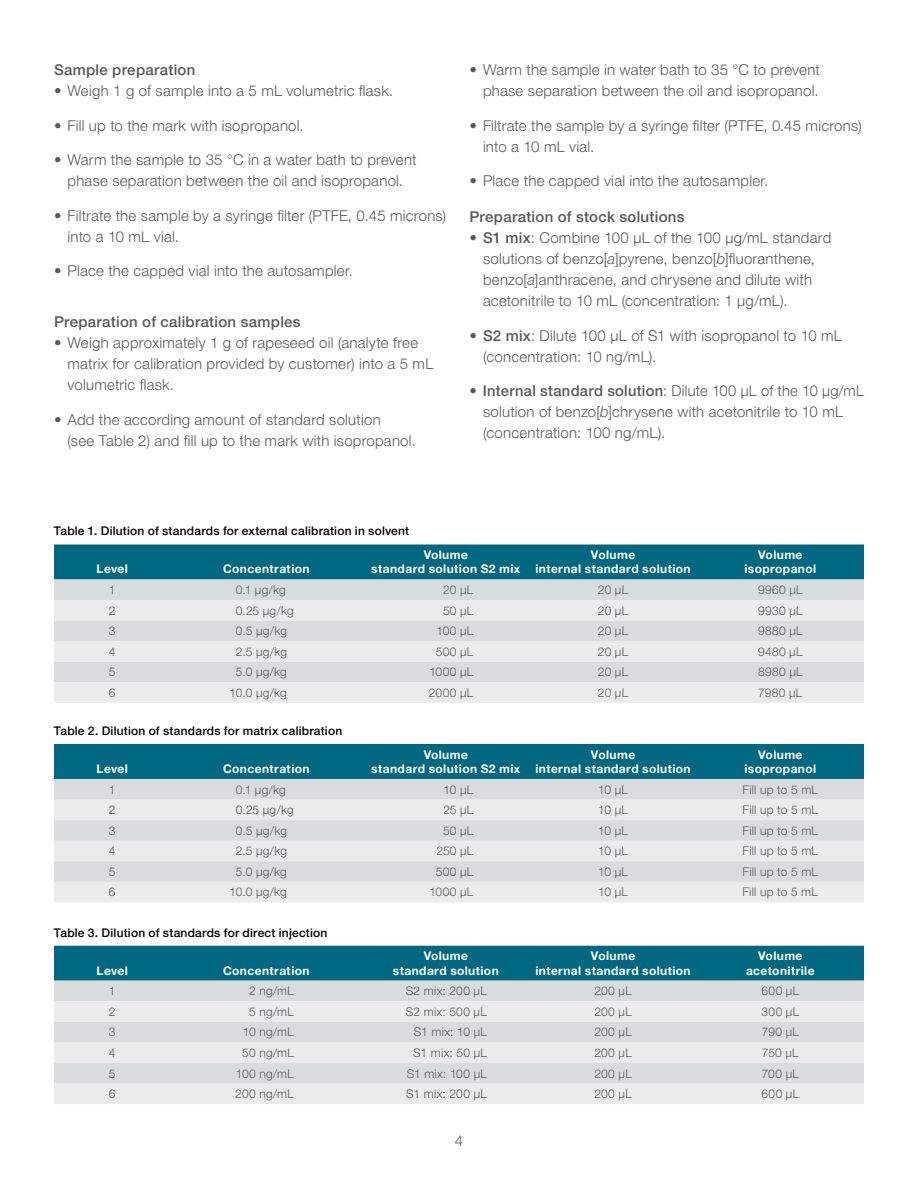
<style>
.page{position:relative;width:918px;height:1188px;background:#fff}
.page>*{position:absolute;margin:0;border:0;box-sizing:border-box;transform-origin:0 0}
.t1{font:300 15px/21px "Helvetica Neue LTW1 G";letter-spacing:.015em;color:#58595b}
.t2{font:500 15px "Helvetica Neue LTW1 G";letter-spacing:.02em;color:#58595b}
.t3{font:300 12px "Helvetica Neue LTW1 G";letter-spacing:.025em;color:#58595b}
.t4{font:700 12px/14.4px "Helvetica Neue LTW1 G";letter-spacing:.035em;color:#fff;text-align:center}
.t5{font:500 12px "Helvetica Neue LTW1 G";letter-spacing:.02em;color:#000}
.s1{font-weight:500}
.s2{font-style:italic}
</style>
<div class="page">
<svg style="left:54px;top:544px;width:810px;height:56px;background:#5394a3"></svg>
<div style="left:54px;top:600px;width:810px;height:21px;background:#ebebec"></div>
<svg style="left:54px;top:621px;width:810px;height:61px;background:#dfe0e1"></svg>
<div style="left:54px;top:682px;width:810px;height:21px;background:#ebebec"></div>
<svg style="left:54px;top:744px;width:810px;height:56px;background:#5293a2"></svg>
<div style="left:54px;top:800px;width:810px;height:20px;background:#ebebec"></div>
<svg style="left:54px;top:820px;width:810px;height:62px;background:#dfe0e1"></svg>
<div style="left:54px;top:882px;width:810px;height:20px;background:#ebebec"></div>
<svg style="left:54px;top:946px;width:810px;height:55px;background:#5193a2"></svg>
<div style="left:54px;top:1001px;width:810px;height:21px;background:#ebebec"></div>
<svg style="left:54px;top:1022px;width:810px;height:62px;background:#dfe0e1"></svg>
<div style="left:54px;top:1084px;width:810px;height:20px;background:#ebebec"></div>
<p class="t2" style="left:54px;top:61px;width:143px">Sample preparation</p>
<p class="t1" style="left:54px;top:80px;width:341px">• Weigh 1 g of sample into a 5 mL volumetric flask.</p>
<p class="t1" style="left:54px;top:115px;width:251px">• Fill up to the mark with isopropanol.</p>
<p class="t1" style="left:54px;top:149px;width:364px;text-align:center">• Warm the sample to 35 °C in a water bath to prevent phase separation between the oil and isopropanol.</p>
<p class="t1" style="left:68px;top:205px;width:380px;text-indent:-14px">• Filtrate the sample by a syringe filter (PTFE, 0.45 microns) into a 10 mL vial.</p>
<p class="t1" style="left:54px;top:260px;width:300px">• Place the capped vial into the autosampler.</p>
<p class="t2" style="left:54px;top:313px;width:248px">Preparation of calibration samples</p>
<p class="t1" style="left:68px;top:332px;width:367px;text-indent:-14px">• Weigh approximately 1 g of rapeseed oil (analyte free matrix for calibration provided by customer) into a 5 mL volumetric flask.</p>
<p class="t1" style="left:68px;top:409px;width:350px;text-indent:-14px">• Add the according amount of standard solution<br>(see Table 2) and fill up to the mark with isopropanol.</p>
<p class="t1" style="left:470px;top:59px;width:352px;text-align:right">• Warm the sample in water bath to 35 °C to prevent phase separation between the oil and isopropanol.</p>
<p class="t1" style="left:483px;top:115px;width:380px;text-indent:-14px">• Filtrate the sample by a syringe filter (PTFE, 0.45 microns) into a 10 mL vial.</p>
<p class="t1" style="left:470px;top:170px;width:300px">• Place the capped vial into the autosampler.</p>
<p class="t2" style="left:470px;top:208px;width:217px">Preparation of stock solutions</p>
<p class="t1" style="left:483px;top:227px;width:350px;text-indent:-14px">• <span class="s1">S1 mix</span>: Combine 100 µL of the 100 µg/mL standard solutions of benzo[<span class="s2">a</span>]pyrene, benzo[<span class="s2">b</span>]fluoranthene, benzo[<span class="s2">a</span>]anthracene, and chrysene and dilute with acetonitrile to 10 mL (concentration: 1 µg/mL).</p>
<p class="t1" style="left:483px;top:325px;width:361px;text-indent:-14px">• <span class="s1">S2 mix</span>: Dilute 100 µL of S1 with isopropanol to 10 mL (concentration: 10 ng/mL).</p>
<p class="t1" style="left:483px;top:380px;width:382px;text-indent:-14px">• <span class="s1">Internal standard solution</span>: Dilute 100 µL of the 10 µg/mL solution of benzo[<span class="s2">b</span>]chrysene with acetonitrile to 10 mL (concentration: 100 ng/mL).</p>
<p class="t5" style="left:54px;top:524px;width:357px">Table 1. Dilution of standards for external calibration in solvent</p>
<p class="t4" style="left:97px;top:562px;width:33px">Level</p>
<p class="t4" style="left:223px;top:562px;width:88px">Concentration</p>
<p class="t4" style="left:371px;top:548px;width:151px">Volume<br>standard solution S2 mix</p>
<p class="t4" style="left:535px;top:548px;width:157px">Volume<br>internal standard solution</p>
<p class="t4" style="left:744px;top:548px;width:73px">Volume isopropanol</p>
<p class="t3" style="left:109px;top:582px;width:8px">1</p>
<p class="t3" style="left:236px;top:582px;width:52px">0.1 µg/kg</p>
<p class="t3" style="left:443px;top:582px;width:32px">20 µL</p>
<p class="t3" style="left:598px;top:582px;width:32px">20 µL</p>
<p class="t3" style="left:758px;top:582px;width:46px">9960 µL</p>
<p class="t3" style="left:109px;top:603px;width:8px">2</p>
<p class="t3" style="left:236px;top:603px;width:60px">0.25 µg/kg</p>
<p class="t3" style="left:443px;top:603px;width:32px">50 µL</p>
<p class="t3" style="left:598px;top:603px;width:32px">20 µL</p>
<p class="t3" style="left:758px;top:603px;width:46px">9930 µL</p>
<p class="t3" style="left:109px;top:624px;width:8px">3</p>
<p class="t3" style="left:236px;top:624px;width:53px">0.5 µg/kg</p>
<p class="t3" style="left:437px;top:624px;width:38px">100 µL</p>
<p class="t3" style="left:598px;top:624px;width:32px">20 µL</p>
<p class="t3" style="left:758px;top:624px;width:46px">9880 µL</p>
<p class="t3" style="left:109px;top:644px;width:8px">4</p>
<p class="t3" style="left:236px;top:644px;width:53px">2.5 µg/kg</p>
<p class="t3" style="left:436px;top:644px;width:39px">500 µL</p>
<p class="t3" style="left:598px;top:644px;width:32px">20 µL</p>
<p class="t3" style="left:758px;top:644px;width:46px">9480 µL</p>
<p class="t3" style="left:109px;top:665px;width:8px">5</p>
<p class="t3" style="left:236px;top:665px;width:53px">5.0 µg/kg</p>
<p class="t3" style="left:429px;top:665px;width:46px">1000 µL</p>
<p class="t3" style="left:598px;top:665px;width:32px">20 µL</p>
<p class="t3" style="left:758px;top:665px;width:46px">8980 µL</p>
<p class="t3" style="left:109px;top:685px;width:8px">6</p>
<p class="t3" style="left:230px;top:685px;width:59px">10.0 µg/kg</p>
<p class="t3" style="left:429px;top:685px;width:46px">2000 µL</p>
<p class="t3" style="left:598px;top:685px;width:32px">20 µL</p>
<p class="t3" style="left:758px;top:685px;width:46px">7980 µL</p>
<p class="t5" style="left:54px;top:723px;width:290px">Table 2. Dilution of standards for matrix calibration</p>
<p class="t4" style="left:97px;top:761px;width:33px">Level</p>
<p class="t4" style="left:223px;top:761px;width:88px">Concentration</p>
<p class="t4" style="left:371px;top:747px;width:151px">Volume<br>standard solution S2 mix</p>
<p class="t4" style="left:535px;top:747px;width:157px">Volume<br>internal standard solution</p>
<p class="t4" style="left:744px;top:747px;width:73px">Volume isopropanol</p>
<p class="t3" style="left:109px;top:782px;width:8px">1</p>
<p class="t3" style="left:236px;top:782px;width:52px">0.1 µg/kg</p>
<p class="t3" style="left:444px;top:782px;width:31px">10 µL</p>
<p class="t3" style="left:598px;top:782px;width:31px">10 µL</p>
<p class="t3" style="left:743px;top:782px;width:77px">Fill up to 5 mL</p>
<p class="t3" style="left:109px;top:803px;width:8px">2</p>
<p class="t3" style="left:236px;top:803px;width:60px">0.25 µg/kg</p>
<p class="t3" style="left:443px;top:803px;width:32px">25 µL</p>
<p class="t3" style="left:598px;top:803px;width:31px">10 µL</p>
<p class="t3" style="left:743px;top:803px;width:77px">Fill up to 5 mL</p>
<p class="t3" style="left:109px;top:823px;width:8px">3</p>
<p class="t3" style="left:236px;top:823px;width:53px">0.5 µg/kg</p>
<p class="t3" style="left:443px;top:823px;width:32px">50 µL</p>
<p class="t3" style="left:598px;top:823px;width:31px">10 µL</p>
<p class="t3" style="left:743px;top:823px;width:77px">Fill up to 5 mL</p>
<p class="t3" style="left:109px;top:844px;width:8px">4</p>
<p class="t3" style="left:236px;top:844px;width:53px">2.5 µg/kg</p>
<p class="t3" style="left:436px;top:844px;width:38px">250 µL</p>
<p class="t3" style="left:598px;top:844px;width:31px">10 µL</p>
<p class="t3" style="left:743px;top:844px;width:77px">Fill up to 5 mL</p>
<p class="t3" style="left:109px;top:864px;width:8px">5</p>
<p class="t3" style="left:236px;top:864px;width:53px">5.0 µg/kg</p>
<p class="t3" style="left:436px;top:864px;width:39px">500 µL</p>
<p class="t3" style="left:598px;top:864px;width:31px">10 µL</p>
<p class="t3" style="left:743px;top:864px;width:77px">Fill up to 5 mL</p>
<p class="t3" style="left:109px;top:885px;width:8px">6</p>
<p class="t3" style="left:229px;top:885px;width:59px">10.0 µg/kg</p>
<p class="t3" style="left:429px;top:885px;width:46px">1000 µL</p>
<p class="t3" style="left:598px;top:885px;width:31px">10 µL</p>
<p class="t3" style="left:743px;top:885px;width:77px">Fill up to 5 mL</p>
<p class="t5" style="left:54px;top:925px;width:275px">Table 3. Dilution of standards for direct injection</p>
<p class="t4" style="left:97px;top:963px;width:33px">Level</p>
<p class="t4" style="left:223px;top:963px;width:88px">Concentration</p>
<p class="t4" style="left:393px;top:949px;width:107px">Volume<br>standard solution</p>
<p class="t4" style="left:535px;top:949px;width:157px">Volume<br>internal standard solution</p>
<p class="t4" style="left:746px;top:949px;width:70px">Volume acetonitrile</p>
<p class="t3" style="left:109px;top:984px;width:8px">1</p>
<p class="t3" style="left:249px;top:984px;width:46px">2 ng/mL</p>
<p class="t3" style="left:406px;top:984px;width:82px">S2 mix: 200 µL</p>
<p class="t3" style="left:594px;top:984px;width:39px">200 µL</p>
<p class="t3" style="left:762px;top:984px;width:39px">600 µL</p>
<p class="t3" style="left:109px;top:1004px;width:8px">2</p>
<p class="t3" style="left:249px;top:1004px;width:46px">5 ng/mL</p>
<p class="t3" style="left:406px;top:1004px;width:83px">S2 mix: 500 µL</p>
<p class="t3" style="left:594px;top:1004px;width:39px">200 µL</p>
<p class="t3" style="left:762px;top:1004px;width:39px">300 µL</p>
<p class="t3" style="left:109px;top:1025px;width:8px">3</p>
<p class="t3" style="left:243px;top:1025px;width:53px">10 ng/mL</p>
<p class="t3" style="left:414px;top:1025px;width:75px">S1 mix: 10 µL</p>
<p class="t3" style="left:594px;top:1025px;width:39px">200 µL</p>
<p class="t3" style="left:762px;top:1025px;width:39px">790 µL</p>
<p class="t3" style="left:109px;top:1045px;width:8px">4</p>
<p class="t3" style="left:242px;top:1045px;width:53px">50 ng/mL</p>
<p class="t3" style="left:413px;top:1045px;width:75px">S1 mix: 50 µL</p>
<p class="t3" style="left:594px;top:1045px;width:39px">200 µL</p>
<p class="t3" style="left:762px;top:1045px;width:38px">750 µL</p>
<p class="t3" style="left:109px;top:1066px;width:8px">5</p>
<p class="t3" style="left:236px;top:1066px;width:60px">100 ng/mL</p>
<p class="t3" style="left:407px;top:1066px;width:82px">S1 mix: 100 µL</p>
<p class="t3" style="left:594px;top:1066px;width:39px">200 µL</p>
<p class="t3" style="left:762px;top:1066px;width:39px">700 µL</p>
<p class="t3" style="left:109px;top:1087px;width:8px">6</p>
<p class="t3" style="left:235px;top:1087px;width:60px">200 ng/mL</p>
<p class="t3" style="left:406px;top:1087px;width:82px">S1 mix: 200 µL</p>
<p class="t3" style="left:594px;top:1087px;width:39px">200 µL</p>
<p class="t3" style="left:762px;top:1087px;width:39px">600 µL</p>
<p class="t1" style="left:455px;top:1130px;width:10px">4</p>
</div>
